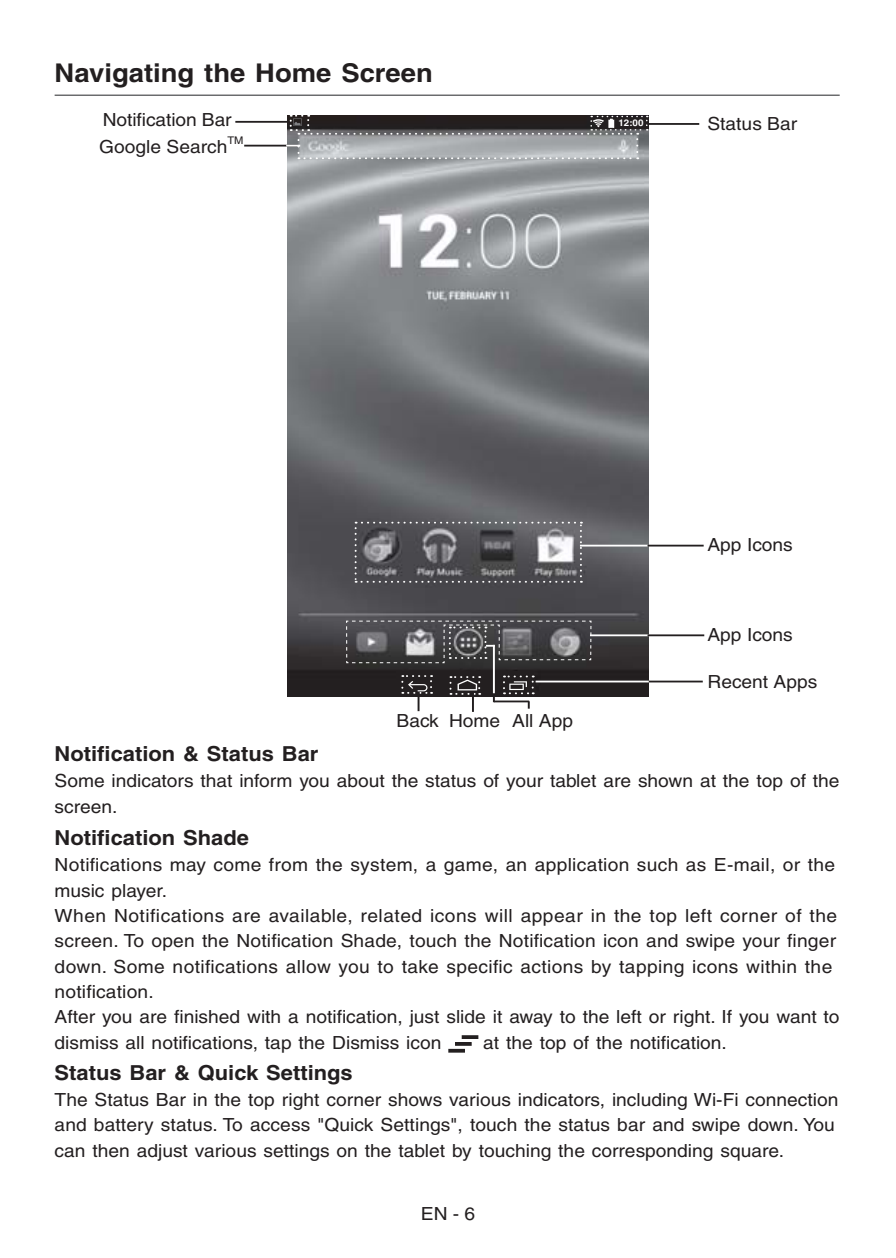
<style>
.page{position:relative;width:896px;height:1258px;background:#fff}
.page>*{position:absolute;margin:0;border:0;box-sizing:border-box;transform-origin:0 0}
.t1{font:700 25.8px "Helvetica";color:#231f20;scale:1.06 1}
.t2{font:700 20.7px "Helvetica";color:#231f20;scale:1.06 1}
.t3{font:18px/25.2px "Helvetica";color:#231f20;scale:1.06 1}
.t4{font:10.5px "Helvetica";color:#231f20;scale:1.06 1}
.t5{font:700 9.3px "Switzerland";color:#fff;scale:1.06 1}
</style>
<div class="page">
<div style="left:461px;top:1035px;width:17px;height:4px;border:2px solid #231f20"></div>
<svg style="left:461px;top:1036px;width:16px;height:9px"></svg>
<div style="left:455px;top:1042px;width:16px;height:4px;border:2px solid #231f20"></div>
<div style="left:448px;top:1049px;width:16px;height:4px;border:2px solid #231f20"></div>
<hr style="left:55px;top:94px;width:784px;height:2px;background:#696a6c">
<img style="left:287px;top:115px;width:361px;height:581px">
<div style="left:396px;top:671px;width:137px;height:20px;background:#231f20"></div>
<svg style="left:354px;top:522px;width:227px;height:61px;background:#666569"></svg>
<hr style="left:647px;top:123px;width:52px;height:2px;background:#231f20">
<hr style="left:579px;top:545px;width:69px;height:1px;background:#fff">
<hr style="left:647px;top:545px;width:56px;height:1px;background:#231f20">
<hr style="left:244px;top:145px;width:53px;height:2px;background:#231f20">
<svg style="left:527px;top:702px;width:2px;height:7px"></svg>
<hr style="left:589px;top:634px;width:59px;height:2px;background:#fff">
<hr style="left:647px;top:634px;width:57px;height:2px;background:#231f20">
<hr style="left:235px;top:121px;width:52px;height:2px;background:#231f20">
<svg style="left:286px;top:115px;width:361px;height:44px;background:#7b7b7d"></svg>
<svg style="left:503px;top:675px;width:30px;height:19px"></svg>
<svg style="left:449px;top:676px;width:31px;height:36px"></svg>
<svg style="left:401px;top:675px;width:31px;height:36px"></svg>
<hr style="left:648px;top:681px;width:54px;height:1px;background:#231f20">
<hr style="left:493px;top:700px;width:36px;height:2px;background:#231f20">
<svg style="left:345px;top:620px;width:246px;height:43px;background:#5c5b5e"></svg>
<svg style="left:492px;top:693px;width:2px;height:9px"></svg>
<hr style="left:492px;top:645px;width:2px;height:48px;background:#fff">
<hr style="left:535px;top:681px;width:113px;height:1px;background:#fff">
<h1 class="t1" style="left:55px;top:63px;width:358px">Navigating the Home Screen</h1>
<p class="t3" style="left:103px;top:108px;width:123px">Notification Bar</p>
<p class="t3" style="left:99px;top:136px;width:122px">Google Search</p>
<p class="t4" style="left:227px;top:137px;width:17px">TM</p>
<p class="t5" style="left:618px;top:118px;width:25px">12:00</p>
<p class="t3" style="left:707px;top:113px;width:86px">Status Bar</p>
<p class="t3" style="left:396px;top:710px;width:168px">Back Home All App</p>
<p class="t3" style="left:707px;top:534px;width:82px">App Icons</p>
<p class="t3" style="left:707px;top:624px;width:82px">App Icons</p>
<p class="t3" style="left:707px;top:671px;width:105px">Recent Apps</p>
<p class="t2" style="left:55px;top:746px;width:250px">Notification &amp; Status Bar</p>
<p class="t3" style="left:55px;top:769px;width:741px;line-height:26.1px">Some indicators that inform you about the status of your tablet are shown at the top of the screen.</p>
<p class="t2" style="left:55px;top:830px;width:185px">Notification Shade</p>
<p class="t3" style="left:55px;top:854px;width:741px">Notifications may come from the system, a game, an application such as E-mail, or the music player.<br>When Notifications are available, related icons will appear in the top left corner of the screen. To open the Notification Shade, touch the Notification icon and swipe your finger down. Some notifications allow you to take specific actions by tapping icons within the notification.<br>After you are finished with a notification, just slide it away to the left or right. If you want to dismiss all notifications, tap the Dismiss icon</p>
<p class="t3" style="left:483px;top:1031px;width:231px">at the top of the notification.</p>
<p class="t2" style="left:55px;top:1065px;width:283px">Status Bar &amp; Quick Settings</p>
<p class="t3" style="left:55px;top:1089px;width:740px">The Status Bar in the top right corner shows various indicators, including Wi-Fi connection and battery status. To access "Quick Settings", touch the status bar and swipe down. You can then adjust various settings on the tablet by touching the corresponding square.</p>
<p class="t3" style="left:420px;top:1203px;width:53px">EN - 6</p>
</div>
